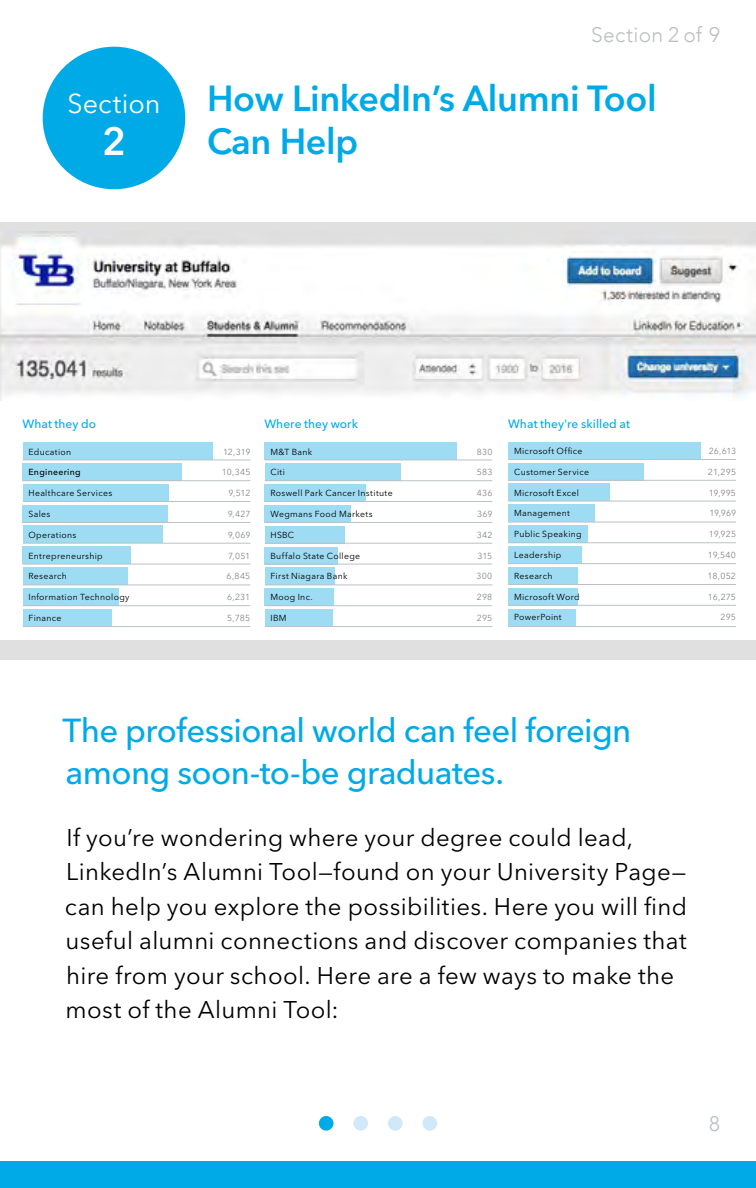
<style>
.page{position:relative;width:756px;height:1188px;background:#fff}
.page>*{position:absolute;margin:0;border:0;box-sizing:border-box;transform-origin:0 0}
.t1{font:600 39px "Avenir Next LT Pro";color:#fff}
.t2{font:600 36px/43.2px "Avenir Next LT Pro";letter-spacing:-.01em;color:#00aae7}
.t3{font:500 33px/42px "Avenir Next LT Pro";letter-spacing:-.02em;color:#00aae7}
.t4{font:27px "Avenir Next LT Pro";letter-spacing:.005em;color:#fff}
.t5{font:24px/34.5px "Avenir Next LT Pro";letter-spacing:.015em;color:#000}
.t6{font:300 21px "Avenir";letter-spacing:.015em;color:#bcbec0}
.t7{font:300 21px "Avenir";color:#bac1c5}
.t8{font:500 12px "Avenir Next LT Pro";letter-spacing:.005em;color:#00aae7}
.t9{font:8.7px "Avenir Next LT Pro";letter-spacing:.035em;color:#000}
.t10{font:8.7px "Avenir Next LT Pro";letter-spacing:.015em;color:#848688}
.t11{font:500 8.7px "Avenir Next LT Pro";letter-spacing:.035em;color:#000}
</style>
<div class="page">
<div style="left:43px;top:47px;width:142px;height:142px;background:#00aae7;border-radius:50%"></div>
<div style="left:0;top:1161px;width:756px;height:27px;background:#00aae7"></div>
<div style="left:319px;top:1116px;width:15px;height:15px;background:#00aae7;border-radius:50%"></div>
<div style="left:353px;top:1116px;width:15px;height:15px;background:#d1e8f8;border-radius:50%"></div>
<div style="left:388px;top:1116px;width:15px;height:15px;background:#d1e8f8;border-radius:50%"></div>
<div style="left:422px;top:1116px;width:15px;height:15px;background:#d1e8f8;border-radius:50%"></div>
<div style="left:0;top:222px;width:756px;height:179px;background:#e0e0e0"></div>
<img style="left:0;top:232px;width:756px;height:169px">
<div style="left:0;top:640px;width:756px;height:20px;background:#e0e0e0"></div>
<div style="left:23px;top:442px;width:189px;height:18px;background:#9edcf3"></div>
<div style="left:23px;top:463px;width:159px;height:18px;background:#9edcf3"></div>
<div style="left:23px;top:484px;width:146px;height:17px;background:#9edcf3"></div>
<div style="left:23px;top:505px;width:145px;height:17px;background:#9edcf3"></div>
<div style="left:23px;top:526px;width:139px;height:17px;background:#9edcf3"></div>
<div style="left:23px;top:547px;width:108px;height:17px;background:#9edcf3"></div>
<div style="left:23px;top:567px;width:105px;height:18px;background:#9edcf3"></div>
<div style="left:23px;top:588px;width:95px;height:17px;background:#9edcf3"></div>
<div style="left:23px;top:609px;width:89px;height:17px;background:#9edcf3"></div>
<hr style="left:23px;top:459px;width:227px;height:1px;background:#bac1c5">
<hr style="left:23px;top:480px;width:227px;height:1px;background:#bac1c5">
<hr style="left:23px;top:501px;width:227px;height:1px;background:#bac1c5">
<hr style="left:23px;top:522px;width:227px;height:1px;background:#bac1c5">
<hr style="left:23px;top:543px;width:227px;height:1px;background:#bac1c5">
<hr style="left:23px;top:564px;width:227px;height:1px;background:#bac1c5">
<hr style="left:23px;top:584px;width:227px;height:1px;background:#bac1c5">
<hr style="left:23px;top:605px;width:227px;height:1px;background:#bac1c5">
<hr style="left:23px;top:626px;width:227px;height:1px;background:#bac1c5">
<div style="left:265px;top:442px;width:192px;height:18px;background:#9edcf3"></div>
<div style="left:265px;top:463px;width:135px;height:18px;background:#9edcf3"></div>
<div style="left:265px;top:484px;width:101px;height:18px;background:#9edcf3"></div>
<div style="left:265px;top:505px;width:86px;height:17px;background:#9edcf3"></div>
<div style="left:265px;top:526px;width:79px;height:17px;background:#9edcf3"></div>
<div style="left:265px;top:547px;width:73px;height:17px;background:#9edcf3"></div>
<div style="left:265px;top:568px;width:70px;height:17px;background:#9edcf3"></div>
<div style="left:265px;top:589px;width:69px;height:17px;background:#9edcf3"></div>
<div style="left:265px;top:610px;width:68px;height:17px;background:#9edcf3"></div>
<hr style="left:265px;top:459px;width:227px;height:1px;background:#bac1c5">
<hr style="left:265px;top:480px;width:227px;height:1px;background:#bac1c5">
<hr style="left:265px;top:501px;width:227px;height:1px;background:#bac1c5">
<hr style="left:265px;top:522px;width:227px;height:1px;background:#bac1c5">
<hr style="left:265px;top:543px;width:227px;height:1px;background:#bac1c5">
<hr style="left:265px;top:564px;width:227px;height:1px;background:#bac1c5">
<hr style="left:265px;top:584px;width:227px;height:1px;background:#bac1c5">
<hr style="left:265px;top:605px;width:227px;height:1px;background:#bac1c5">
<hr style="left:265px;top:626px;width:227px;height:1px;background:#bac1c5">
<div style="left:508px;top:442px;width:193px;height:17px;background:#9edcf3"></div>
<div style="left:508px;top:463px;width:136px;height:17px;background:#9edcf3"></div>
<div style="left:508px;top:484px;width:102px;height:17px;background:#9edcf3"></div>
<div style="left:508px;top:505px;width:87px;height:17px;background:#9edcf3"></div>
<div style="left:508px;top:526px;width:80px;height:17px;background:#9edcf3"></div>
<div style="left:508px;top:546px;width:74px;height:18px;background:#9edcf3"></div>
<div style="left:508px;top:567px;width:70px;height:18px;background:#9edcf3"></div>
<div style="left:508px;top:588px;width:69px;height:18px;background:#9edcf3"></div>
<div style="left:508px;top:609px;width:68px;height:17px;background:#9edcf3"></div>
<hr style="left:508px;top:459px;width:228px;height:1px;background:#bac1c5">
<hr style="left:508px;top:480px;width:228px;height:1px;background:#bac1c5">
<hr style="left:508px;top:501px;width:228px;height:1px;background:#bac1c5">
<hr style="left:508px;top:522px;width:228px;height:1px;background:#bac1c5">
<hr style="left:508px;top:542px;width:228px;height:1px;background:#bac1c5">
<hr style="left:508px;top:563px;width:228px;height:1px;background:#bac1c5">
<hr style="left:508px;top:584px;width:228px;height:1px;background:#bac1c5">
<hr style="left:508px;top:605px;width:228px;height:1px;background:#bac1c5">
<hr style="left:508px;top:626px;width:228px;height:1px;background:#bac1c5">
<h3 class="t4" style="left:67px;top:88px;width:95px">Section</h3>
<h1 class="t1" style="left:102px;top:118px;width:25px">2</h1>
<h3 class="t6" style="left:591px;top:23px;width:130px">Section 2 of 9</h3>
<h2 class="t2" style="left:207px;top:77px;width:451px">How LinkedIn’s Alumni Tool<br>Can Help</h2>
<h3 class="t8" style="left:22px;top:417px;width:75px">What they do</h3>
<p class="t9" style="left:29px;top:446px;width:44px">Education</p>
<p class="t10" style="left:223px;top:446px;width:29px">12,319</p>
<p class="t11" style="left:29px;top:467px;width:54px">Engineering</p>
<p class="t10" style="left:222px;top:467px;width:30px">10,345</p>
<p class="t9" style="left:29px;top:488px;width:85px">Healthcare Services</p>
<p class="t10" style="left:228px;top:488px;width:23px">9,512</p>
<p class="t9" style="left:29px;top:509px;width:23px">Sales</p>
<p class="t10" style="left:228px;top:509px;width:24px">9,427</p>
<p class="t9" style="left:29px;top:530px;width:49px">Operations</p>
<p class="t10" style="left:228px;top:530px;width:24px">9,069</p>
<p class="t9" style="left:29px;top:551px;width:76px">Entrepreneurship</p>
<p class="t10" style="left:228px;top:551px;width:24px">7,051</p>
<p class="t9" style="left:29px;top:571px;width:40px">Research</p>
<p class="t10" style="left:227px;top:571px;width:25px">6,845</p>
<p class="t9" style="left:29px;top:592px;width:103px">Information Technology</p>
<p class="t10" style="left:227px;top:592px;width:25px">6,231</p>
<p class="t9" style="left:29px;top:613px;width:35px">Finance</p>
<p class="t10" style="left:227px;top:613px;width:25px">5,785</p>
<h3 class="t8" style="left:264px;top:417px;width:95px">Where they work</h3>
<p class="t9" style="left:270px;top:446px;width:43px">M&amp;T Bank</p>
<p class="t10" style="left:477px;top:446px;width:17px">830</p>
<p class="t9" style="left:270px;top:467px;width:16px">Citi</p>
<p class="t10" style="left:477px;top:467px;width:17px">583</p>
<p class="t9" style="left:270px;top:488px;width:124px">Roswell Park Cancer Institute</p>
<p class="t10" style="left:477px;top:488px;width:17px">436</p>
<p class="t9" style="left:270px;top:509px;width:104px">Wegmans Food Markets</p>
<p class="t10" style="left:477px;top:509px;width:17px">369</p>
<p class="t9" style="left:270px;top:530px;width:25px">HSBC</p>
<p class="t10" style="left:477px;top:530px;width:17px">342</p>
<p class="t9" style="left:270px;top:551px;width:91px">Buffalo State College</p>
<p class="t10" style="left:477px;top:551px;width:16px">315</p>
<p class="t9" style="left:270px;top:571px;width:79px">First Niagara Bank</p>
<p class="t10" style="left:476px;top:571px;width:17px">300</p>
<p class="t9" style="left:270px;top:592px;width:44px">Moog Inc.</p>
<p class="t10" style="left:477px;top:592px;width:17px">298</p>
<p class="t9" style="left:270px;top:613px;width:18px">IBM</p>
<p class="t10" style="left:477px;top:613px;width:17px">295</p>
<h3 class="t8" style="left:508px;top:416px;width:124px">What they're skilled at</h3>
<p class="t9" style="left:514px;top:446px;width:70px">Microsoft Office</p>
<p class="t10" style="left:709px;top:446px;width:29px">26,613</p>
<p class="t9" style="left:514px;top:466px;width:77px">Customer Service</p>
<p class="t10" style="left:708px;top:466px;width:30px">21,295</p>
<p class="t9" style="left:514px;top:488px;width:66px">Microsoft Excel</p>
<p class="t10" style="left:709px;top:488px;width:29px">19,995</p>
<p class="t9" style="left:514px;top:508px;width:57px">Management</p>
<p class="t10" style="left:709px;top:508px;width:28px">19,969</p>
<p class="t9" style="left:514px;top:529px;width:69px">Public Speaking</p>
<p class="t10" style="left:709px;top:529px;width:29px">19,925</p>
<p class="t9" style="left:514px;top:550px;width:49px">Leadership</p>
<p class="t10" style="left:708px;top:550px;width:30px">19,540</p>
<p class="t9" style="left:514px;top:571px;width:40px">Research</p>
<p class="t10" style="left:708px;top:571px;width:30px">18,052</p>
<p class="t9" style="left:514px;top:591px;width:67px">Microsoft Word</p>
<p class="t10" style="left:708px;top:591px;width:30px">16,275</p>
<p class="t9" style="left:514px;top:612px;width:49px">PowerPoint</p>
<p class="t10" style="left:720px;top:612px;width:17px">295</p>
<h3 class="t3" style="left:62px;top:710px;width:571px">The professional world can feel foreign among soon-to-be graduates.</h3>
<p class="t5" style="left:65px;top:820px;width:624px">If you’re wondering where your degree could lead, LinkedIn’s Alumni Tool—found on your University Page— can help you explore the possibilities. Here you will find useful alumni connections and discover companies that hire from your school. Here are a few ways to make the most of the Alumni Tool:</p>
<h3 class="t7" style="left:709px;top:1111px;width:12px">8</h3>
</div>
